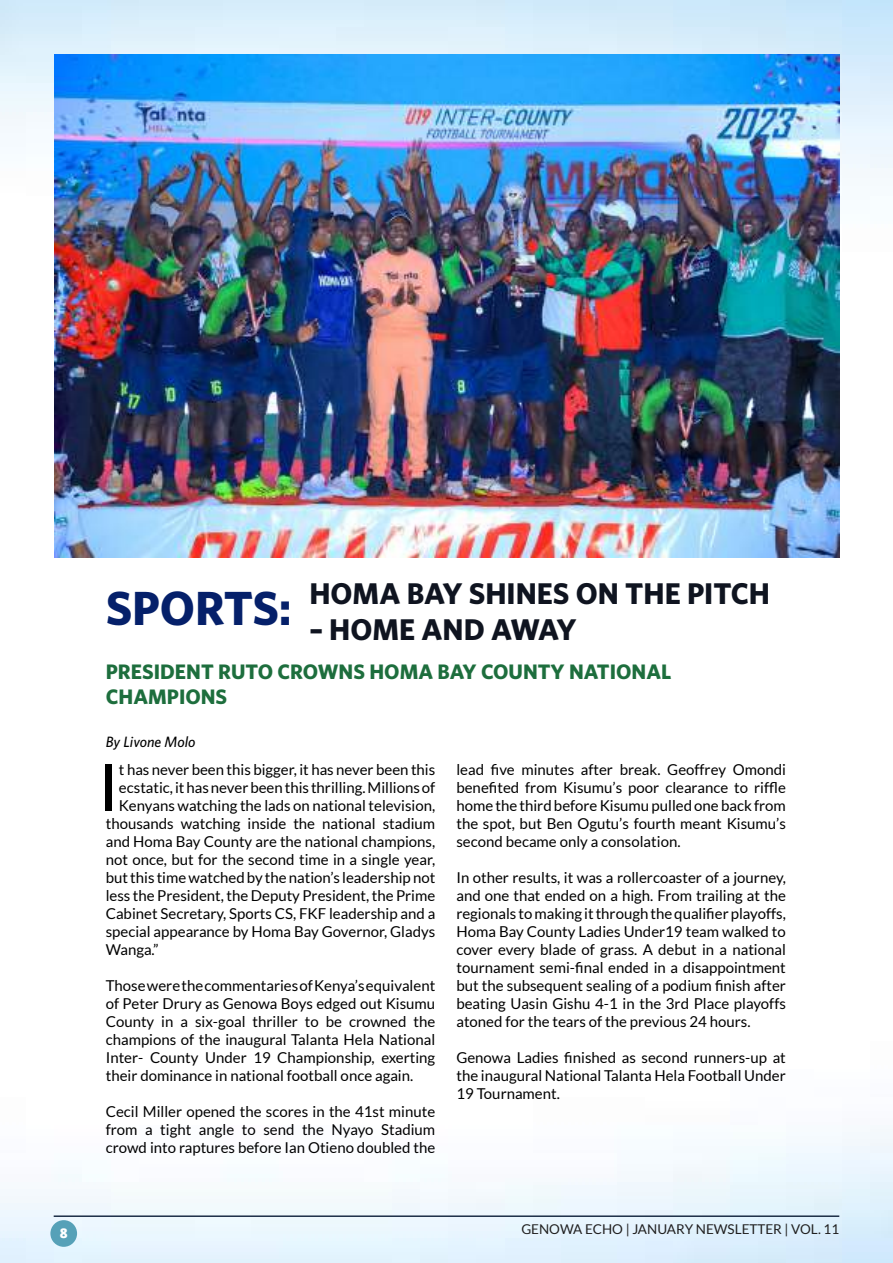
<style>
.page{position:relative;width:893px;height:1263px;background:#fff}
.page>*{position:absolute;margin:0;border:0;box-sizing:border-box;transform-origin:0 0}
.t1{font:65.25px "Lato";color:#000}
.t2{font:700 30px "Whitney";color:#0f1420}
.t3{font:700 21px/25.2px "Whitney";color:#1d6e3d}
.t4{font:15px/18px "Lato";color:#000;text-align:justify}
.t5{font:italic 500 15px "Whitney";color:#000}
.t6{font:13.5px "Lato";color:#201f1f}
.t7{font:800 13.5px "Open Sans";color:#fff}
.s1{font-size:48px;color:#05206a}
</style>
<div class="page">
<img style="left:0;top:0;width:893px;height:1263px">
<div style="left:50px;top:1220px;width:27px;height:27px;background:#56a1b8;border-radius:50%"></div>
<hr style="left:54px;top:1215px;width:785px;height:2px;background:#1c2e47">
<img style="left:54px;top:54px;width:785px;height:503px">
<h2 class="t2" style="left:106px;top:576px;width:666px"><span class="s1">SPORTS:</span> HOMA BAY SHINES ON THE PITCH</h2>
<h2 class="t2" style="left:309px;top:612px;width:269px">– HOME AND AWAY</h2>
<h3 class="t3" style="left:106px;top:658px;width:567px">PRESIDENT RUTO CROWNS HOMA BAY COUNTY NATIONAL<br>CHAMPIONS</h3>
<p class="t5" style="left:106px;top:733px;width:91px">By Livone Molo</p>
<h1 class="t1" style="left:99px;top:751px;width:22px">I</h1>
<p class="t4" style="left:119px;top:761px;width:318px">t has never been this bigger, it has never been this</p>
<p class="t4" style="left:456px;top:761px;width:331px">lead five minutes after break. Geoffrey Omondi benefited from Kisumu’s poor clearance to riffle home the third before Kisumu pulled one back from the spot, but Ben Ogutu’s fourth meant Kisumu’s second became only a consolation.</p>
<p class="t4" style="left:456px;top:869px;width:331px">In other results, it was a rollercoaster of a journey, and one that ended on a high. From trailing at the regionals to making it through the qualifier playoffs, Homa Bay County Ladies Under19 team walked to cover every blade of grass. A debut in a national tournament semi-final ended in a disappointment but the subsequent sealing of a podium finish after beating Uasin Gishu 4-1 in the 3rd Place playoffs atoned for the tears of the previous 24 hours.</p>
<p class="t4" style="left:456px;top:1049px;width:331px">Genowa Ladies finished as second runners-up at the inaugural National Talanta Hela Football Under 19 Tournament.</p>
<p class="t4" style="left:119px;top:779px;width:318px">ecstatic, it has never been this thrilling. Millions of</p>
<p class="t4" style="left:119px;top:797px;width:318px">Kenyans watching the lads on national television,</p>
<p class="t4" style="left:106px;top:815px;width:331px">thousands watching inside the national stadium</p>
<p class="t4" style="left:106px;top:833px;width:331px">and Homa Bay County are the national champions,</p>
<p class="t4" style="left:106px;top:851px;width:331px">not once, but for the second time in a single year,</p>
<p class="t4" style="left:106px;top:869px;width:331px">but this time watched by the nation’s leadership not</p>
<p class="t4" style="left:106px;top:887px;width:331px">less the President, the Deputy President, the Prime</p>
<p class="t4" style="left:106px;top:905px;width:331px">Cabinet Secretary, Sports CS, FKF leadership and a</p>
<p class="t4" style="left:106px;top:923px;width:331px">special appearance by Homa Bay Governor, Gladys</p>
<p class="t4" style="left:106px;top:941px;width:54px">Wanga.”</p>
<p class="t4" style="left:106px;top:977px;width:331px">Those were the commentaries of Kenya’s equivalent of Peter Drury as Genowa Boys edged out Kisumu County in a six-goal thriller to be crowned the champions of the inaugural Talanta Hela National Inter- County Under 19 Championship, exerting their dominance in national football once again.</p>
<p class="t4" style="left:106px;top:1103px;width:331px">Cecil Miller opened the scores in the 41st minute from a tight angle to send the Nyayo Stadium crowd into raptures before Ian Otieno doubled the</p>
<p class="t7" style="left:60px;top:1222px;width:9px">8</p>
<p class="t6" style="left:521px;top:1222px;width:319px">GENOWA ECHO | JANUARY NEWSLETTER | VOL. 11</p>
</div>
